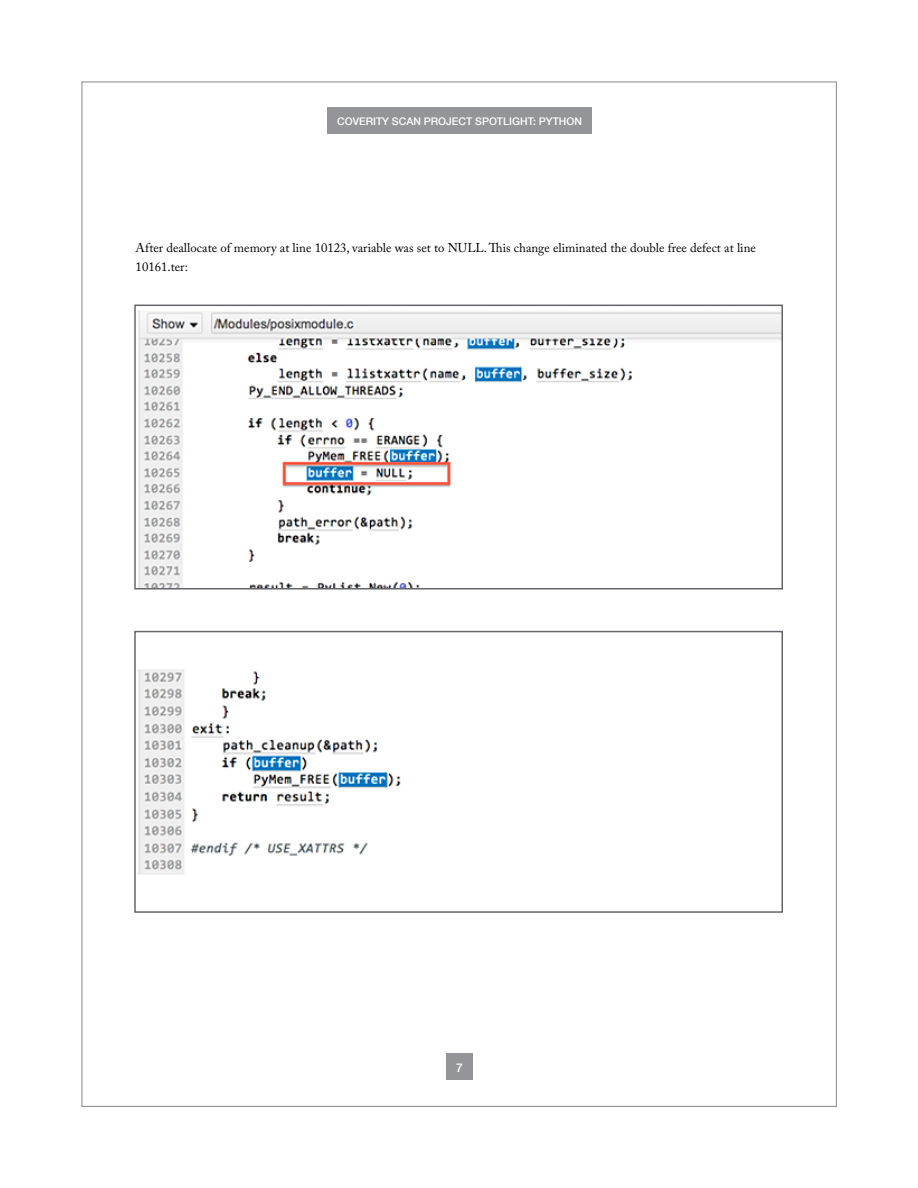
<style>
.page{position:relative;width:918px;height:1188px;background:#fff}
.page>*{position:absolute;margin:0;border:0;box-sizing:border-box;transform-origin:0 0}
.Body_text{font:12.75px/18.8px "Adobe Caslon Pro";color:#000001}
.t1{font:500 12px "Helvetica Neue";color:#fff}
.t2{font:500 10.5px "Helvetica Neue";color:#fff}
</style>
<div class="page">
<div style="left:327px;top:107px;width:265px;height:27px;background:#939598"></div>
<div style="left:446px;top:1053px;width:27px;height:27px;background:#939598"></div>
<img style="left:138px;top:310px;width:642px;height:277px">
<div style="left:134px;top:305px;width:649px;height:285px;border:2px solid #63656a"></div>
<img style="left:138px;top:669px;width:263px;height:206px">
<div style="left:134px;top:631px;width:649px;height:282px;border:2px solid #63656a"></div>
<p class="t2" style="left:337px;top:115px;width:246px">COVERITY SCAN PROJECT SPOTLIGHT: PYTHON</p>
<p class="Body_text" style="left:136px;top:239px;width:622px">After deallocate of memory at line 10123, variable was set to NULL. This change eliminated the double free defect at line<br>10161.ter:</p>
<p class="t1" style="left:456px;top:1061px;width:8px">7</p>
</div>
